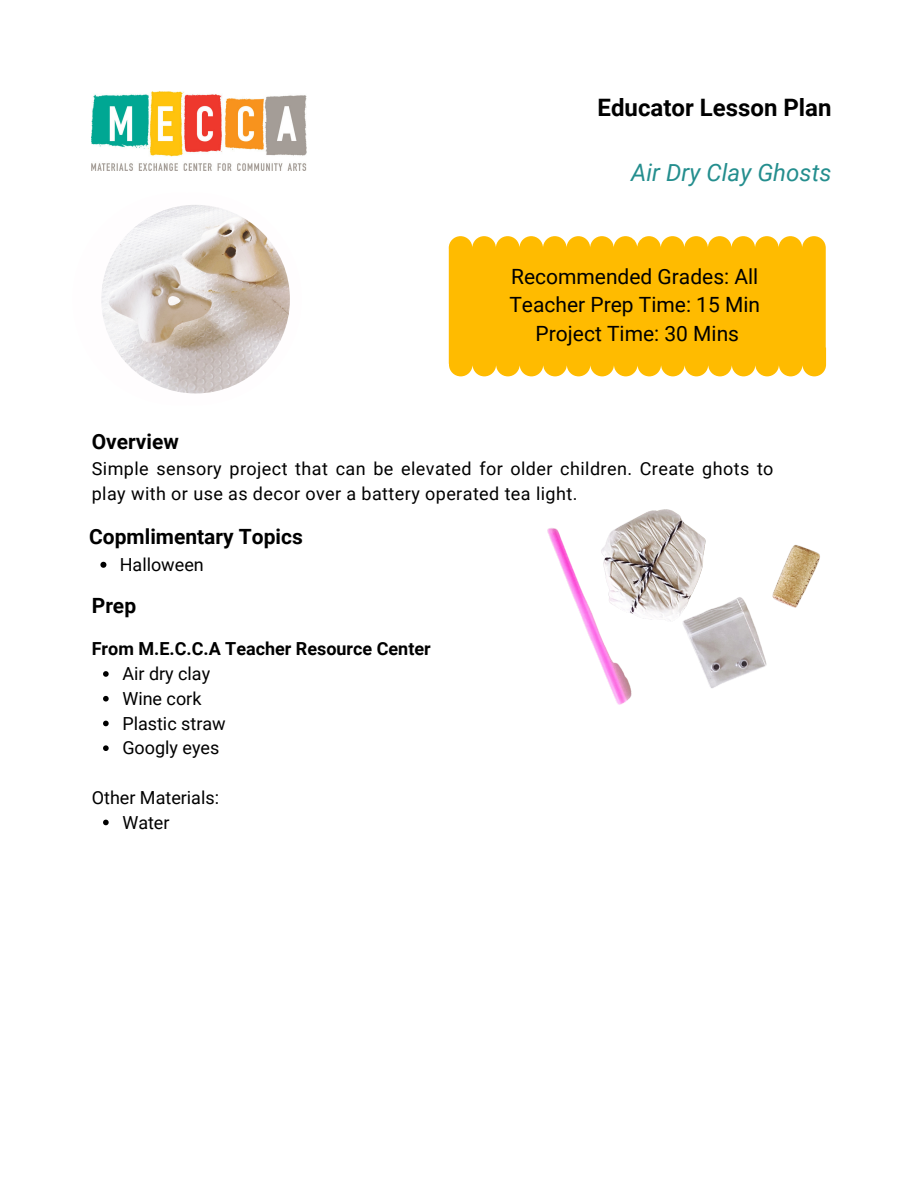
<style>
.page{position:relative;width:918px;height:1188px;background:#fff}
.page>*{position:absolute;margin:0;border:0;box-sizing:border-box;transform-origin:0 0}
.t1{font:700 24px "Roboto";color:#000}
.t2{font:italic 24px "Roboto";color:#248e8e}
.t3{font:21px "Roboto";color:#000}
.t4{font:700 21px "Roboto";color:#000}
.t5{font:18px/24.8px "Roboto";letter-spacing:.025em;color:#000}
.t6{font:18px "Roboto";color:#000}
.t7{font:700 18px "Roboto";color:#000}
</style>
<div class="page">
<div style="left:449px;top:236px;width:377px;height:140px;background:#fb0"></div>
<img style="left:92px;top:92px;width:215px;height:79px">
<svg style="left:100px;top:562px;width:6px;height:6px"></svg>
<svg style="left:103px;top:671px;width:6px;height:6px"></svg>
<svg style="left:103px;top:696px;width:6px;height:6px"></svg>
<svg style="left:103px;top:721px;width:6px;height:5px"></svg>
<svg style="left:103px;top:745px;width:6px;height:6px"></svg>
<svg style="left:103px;top:820px;width:6px;height:5px"></svg>
<img style="left:547px;top:509px;width:273px;height:196px">
<img style="left:101px;top:205px;width:189px;height:188px;border-radius:50%">
<p class="t1" style="left:598px;top:94px;width:235px">Educator Lesson Plan</p>
<p class="t2" style="left:631px;top:159px;width:202px">Air Dry Clay Ghosts</p>
<p class="t4" style="left:92px;top:430px;width:89px">Overview</p>
<p class="t3" style="left:511px;top:265px;width:249px">Recommended Grades: All</p>
<p class="t3" style="left:509px;top:293px;width:252px">Teacher Prep Time: 15 Min</p>
<p class="t3" style="left:536px;top:321px;width:205px">Project Time: 30 Mins</p>
<p class="t5" style="left:92px;top:456px;width:683px">Simple sensory project that can be elevated for older children. Create ghots to play with or use as decor over a battery operated tea light.</p>
<p class="t4" style="left:89px;top:525px;width:215px">Copmlimentary Topics</p>
<p class="t6" style="left:120px;top:554px;width:86px">Halloween</p>
<p class="t4" style="left:92px;top:594px;width:46px">Prep</p>
<p class="t7" style="left:92px;top:639px;width:340px">From M.E.C.C.A Teacher Resource Center</p>
<p class="t6" style="left:122px;top:663px;width:89px">Air dry clay</p>
<p class="t6" style="left:122px;top:688px;width:81px">Wine cork</p>
<p class="t6" style="left:122px;top:713px;width:105px">Plastic straw</p>
<p class="t6" style="left:122px;top:738px;width:99px">Googly eyes</p>
<p class="t6" style="left:92px;top:787px;width:129px">Other Materials:</p>
<p class="t5" style="left:122px;top:810px;width:49px">Water</p>
</div>
